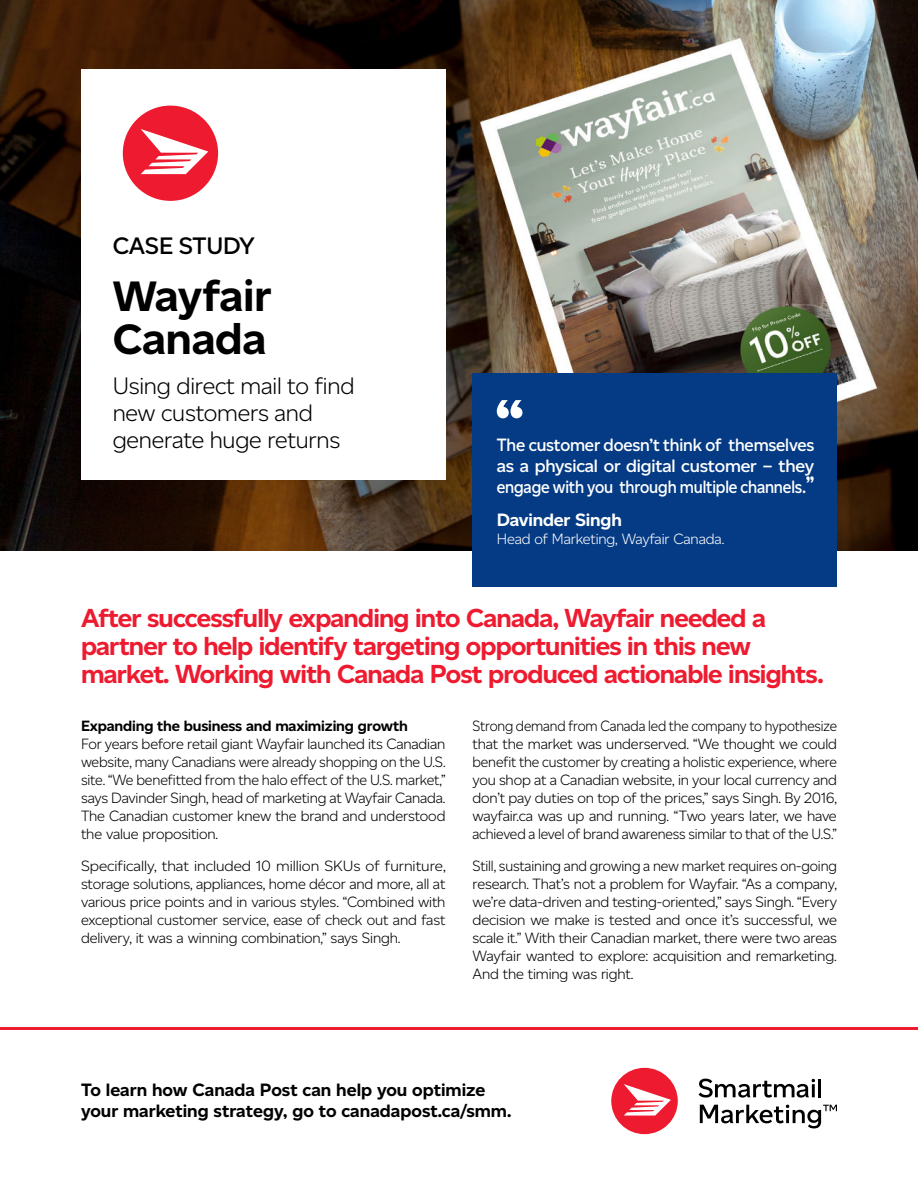
<style>
.page{position:relative;width:918px;height:1188px;background:#fff}
.page>*{position:absolute;margin:0;border:0;box-sizing:border-box;transform-origin:0 0}
.t1{font:700 45px/43px "Canadiana Text";letter-spacing:-.01em;color:#000}
.t2{font:700 26.25px/27.8px "Canadiana Display";letter-spacing:-.03em;color:#ee1b30}
.t3{font:300 24px/27px "Canadiana Display";letter-spacing:-.01em;color:#000}
.t4{font:600 24px "Canadiana Display";letter-spacing:-.01em;color:#000}
.t5{font:600 18px/21px "Canadiana Display";letter-spacing:-.01em;color:#fff;text-align:justify;scale:.95 1}
.t6{font:700 18px/21px "Canadiana Display";color:#000}
.t7{font:700 18px "Canadiana Display";letter-spacing:-.01em;color:#fff}
.t8{font:300 15px/18px "Canadiana Display";letter-spacing:-.01em;color:#000;text-align:justify}
.t9{font:300 15px/18px "Canadiana Display";letter-spacing:-.01em;color:#000;text-align:justify;scale:.94 1}
.t10{font:300 15px/18px "Canadiana Display";letter-spacing:-.01em;color:#000;text-align:justify;scale:1.05 1}
.t11{font:700 15px "Canadiana Display";letter-spacing:-.01em;color:#000}
.t12{font:300 15px "Canadiana Display";letter-spacing:-.01em;color:#fff}
.s1{font-size:24px}
</style>
<div class="page">
<img style="left:0;top:0;width:918px;height:551px">
<div style="left:81px;top:69px;width:365px;height:411px;background:#fff"></div>
<div style="left:123px;top:106px;width:95px;height:95px;background:#ee1b30;border-radius:50%"></div>
<svg style="left:141px;top:129px;width:67px;height:45px"></svg>
<hr style="left:0;top:1027px;width:918px;height:3px;background:#ee1b30">
<div style="left:611px;top:1068px;width:67px;height:66px;background:#ee1b30;border-radius:50%"></div>
<svg style="left:624px;top:1084px;width:47px;height:32px"></svg>
<svg style="left:699px;top:1079px;width:116px;height:19px"></svg>
<hr style="left:818px;top:1079px;width:3px;height:18px;background:#000">
<svg style="left:700px;top:1105px;width:137px;height:23px"></svg>
<div style="left:473px;top:373px;width:364px;height:213px;background:#053b84"></div>
<svg style="left:497px;top:400px;width:25px;height:18px"></svg>
<h3 class="t4" style="left:113px;top:237px;width:144px">CASE STUDY</h3>
<h1 class="t1" style="left:113px;top:277px;width:160px">Wayfair<br>Canada</h1>
<h3 class="t3" style="left:113px;top:374px;width:243px">Using direct mail to find new customers and generate huge returns</h3>
<p class="t5" style="left:497px;top:436px;width:336px">The customer doesn’t think of themselves as a physical or digital customer – they engage with you through multiple channels.<span class="s1">”</span></p>
<p class="t7" style="left:497px;top:513px;width:127px">Davinder Singh</p>
<p class="t12" style="left:497px;top:533px;width:229px">Head of Marketing, Wayfair Canada.</p>
<h2 class="t2" style="left:81px;top:606px;width:744px">After successfully expanding into Canada, Wayfair needed a partner to help identify targeting opportunities in this new market. Working with Canada Post produced actionable insights.</h2>
<p class="t11" style="left:81px;top:720px;width:328px">Expanding the business and maximizing growth</p>
<p class="t8" style="left:81px;top:736px;width:366px">For years before retail giant Wayfair launched its Canadian website, many Canadians were already shopping on the U.S. site. “We benefitted from the halo effect of the U.S. market,” says Davinder Singh, head of marketing at Wayfair Canada.<br>The Canadian customer knew the brand and understood the value proposition.</p>
<p class="t10" style="left:81px;top:858px;width:349px">Specifically, that included 10 million SKUs of furniture, storage solutions, appliances, home décor and more, all at various price points and in various styles. “Combined with exceptional customer service, ease of check out and fast delivery, it was a winning combination,” says Singh.</p>
<p class="t9" style="left:472px;top:718px;width:389px">Strong demand from Canada led the company to hypothesize that the market was underserved. “We thought we could benefit the customer by creating a holistic experience, where you shop at a Canadian website, in your local currency and don’t pay duties on top of the prices,” says Singh. By 2016, wayfair.ca was up and running. “Two years later, we have achieved a level of brand awareness similar to that of the U.S.”</p>
<p class="t8" style="left:472px;top:858px;width:366px">Still, sustaining and growing a new market requires on-going research. That’s not a problem for Wayfair. “As a company, we’re data-driven and testing-oriented,” says Singh. “Every decision we make is tested and once it’s successful, we scale it.” With their Canadian market, there were two areas Wayfair wanted to explore: acquisition and remarketing.<br>And the timing was right.</p>
<p class="t6" style="left:81px;top:1080px;width:432px">To learn how Canada Post can help you optimize your marketing strategy, go to canadapost.ca/smm.</p>
</div>
